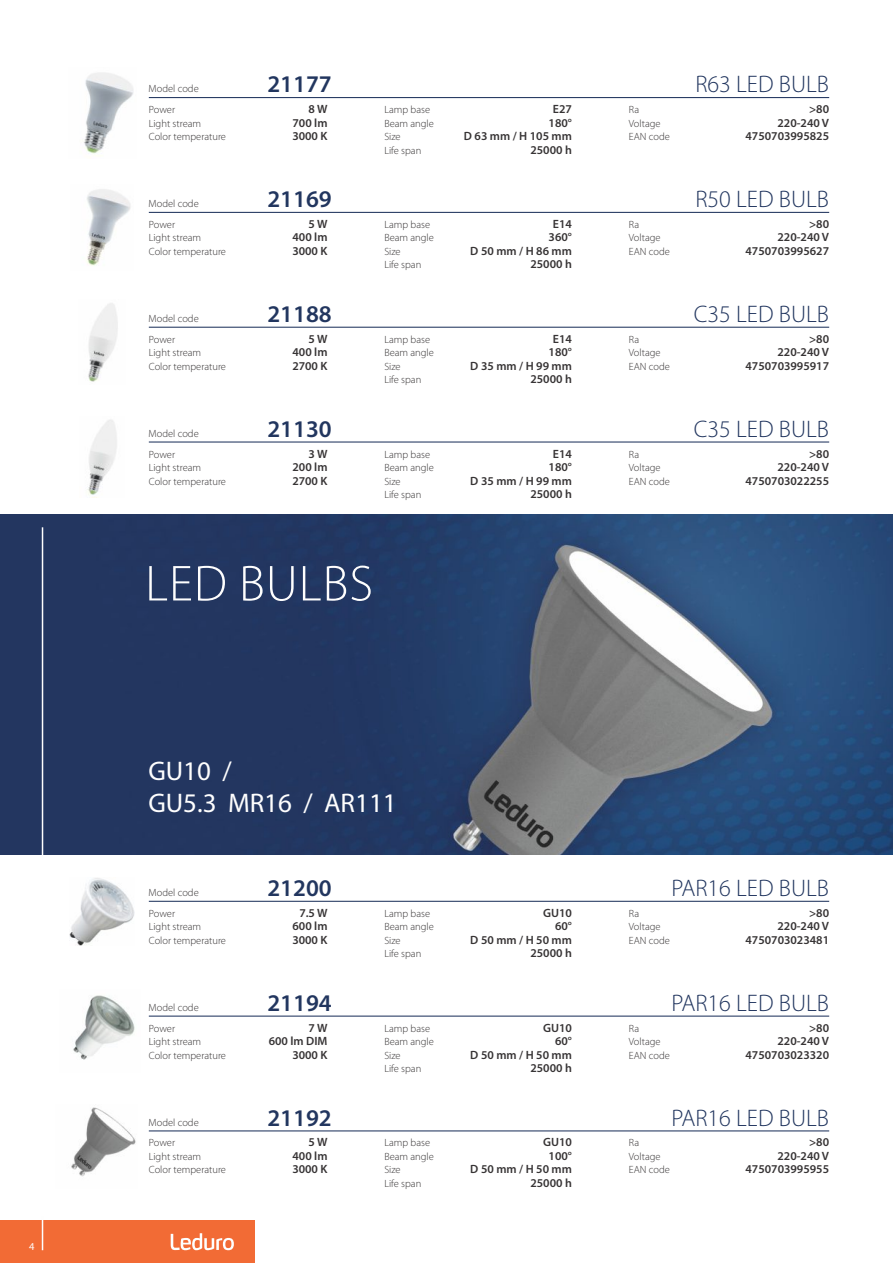
<style>
.page{position:relative;width:893px;height:1263px;background:#fff}
.page>*{position:absolute;margin:0;border:0;box-sizing:border-box;transform-origin:0 0}
.t1{font:300 51px "Myriad Pro";letter-spacing:.02em;color:#fefefe}
.t2{font:27px/32.4px "Myriad Pro";color:#fefefe}
.t3{font:300 24px "Myriad Pro";color:#22365f}
.t4{font:600 24px "Myriad Pro";color:#22365f}
.t5{font:600 12px/13.5px "Myriad Pro";color:#373435;text-align:right}
.t6{font:300 10.5px/13.5px "Myriad Pro";color:#373435}
.t7{font:10.5px "Myriad Pro";color:#fefefe}
</style>
<div class="page">
<img style="left:0;top:514px;width:893px;height:341px">
<hr style="left:42px;top:527px;width:1px;height:332px;background:#fefefe">
<hr style="left:149px;top:97px;width:680px;height:1px;background:#22365f">
<hr style="left:149px;top:212px;width:680px;height:1px;background:#22365f">
<hr style="left:149px;top:327px;width:680px;height:1px;background:#22365f">
<hr style="left:149px;top:441px;width:680px;height:2px;background:#22365f">
<img style="left:88px;top:303px;width:30px;height:79px">
<img style="left:87px;top:189px;width:44px;height:77px">
<img style="left:84px;top:72px;width:50px;height:82px">
<img style="left:87px;top:419px;width:30px;height:79px">
<hr style="left:149px;top:901px;width:680px;height:1px;background:#22365f">
<hr style="left:149px;top:1015px;width:680px;height:2px;background:#22365f">
<img style="left:73px;top:995px;width:62px;height:65px">
<hr style="left:149px;top:1130px;width:680px;height:1px;background:#22365f">
<img style="left:71px;top:1107px;width:65px;height:70px">
<div style="left:0;top:1220px;width:255px;height:43px;background:#f26b35"></div>
<svg style="left:171px;top:1233px;width:63px;height:17px"></svg>
<hr style="left:42px;top:1216px;width:1px;height:34px;background:#fefefe">
<img style="left:70px;top:878px;width:65px;height:67px">
<p class="t7" style="left:29px;top:1242px;width:7px">4</p>
<p class="t6" style="left:149px;top:83px;width:52px">Model code</p>
<h3 class="t3" style="left:695px;top:74px;width:135px">R63 LED BULB</h3>
<p class="t5" style="left:464px;top:103px;width:110px">E27<br>180°<br>D 63 mm / H 105 mm<br>25000 h</p>
<p class="t5" style="left:745px;top:103px;width:85px">&gt;80<br>220-240 V<br>4750703995825</p>
<h3 class="t4" style="left:267px;top:74px;width:66px">21177</h3>
<p class="t5" style="left:292px;top:103px;width:37px;text-align:justify;text-indent:16px">8 W 700 lm 3000 K</p>
<p class="t6" style="left:149px;top:104px;width:79px">Power<br>Light stream<br>Color temperature</p>
<p class="t6" style="left:384px;top:104px;width:51px">Lamp base<br>Beam angle<br>Size<br>Life span</p>
<p class="t6" style="left:629px;top:104px;width:43px">Ra<br>Voltage<br>EAN code</p>
<p class="t6" style="left:149px;top:198px;width:52px">Model code</p>
<h3 class="t3" style="left:695px;top:189px;width:135px">R50 LED BULB</h3>
<p class="t5" style="left:470px;top:218px;width:103px">E14<br>360°<br>D 50 mm / H 86 mm<br>25000 h</p>
<p class="t5" style="left:745px;top:218px;width:85px">&gt;80<br>220-240 V<br>4750703995627</p>
<h3 class="t4" style="left:267px;top:189px;width:66px">21169</h3>
<p class="t5" style="left:292px;top:218px;width:37px;text-align:justify;text-indent:16px">5 W 400 lm 3000 K</p>
<p class="t6" style="left:149px;top:218px;width:79px">Power<br>Light stream<br>Color temperature</p>
<p class="t6" style="left:384px;top:218px;width:51px">Lamp base<br>Beam angle<br>Size<br>Life span</p>
<p class="t6" style="left:629px;top:218px;width:43px">Ra<br>Voltage<br>EAN code</p>
<p class="t6" style="left:149px;top:313px;width:52px">Model code</p>
<h3 class="t3" style="left:694px;top:304px;width:137px">C35 LED BULB</h3>
<p class="t5" style="left:470px;top:333px;width:103px">E14<br>180°<br>D 35 mm / H 99 mm<br>25000 h</p>
<p class="t5" style="left:745px;top:333px;width:85px">&gt;80<br>220-240 V<br>4750703995917</p>
<h3 class="t4" style="left:267px;top:304px;width:66px">21188</h3>
<p class="t5" style="left:292px;top:333px;width:37px;text-align:justify;text-indent:16px">5 W 400 lm 2700 K</p>
<p class="t6" style="left:149px;top:333px;width:79px">Power<br>Light stream<br>Color temperature</p>
<p class="t6" style="left:384px;top:333px;width:51px">Lamp base<br>Beam angle<br>Size<br>Life span</p>
<p class="t6" style="left:629px;top:333px;width:43px">Ra<br>Voltage<br>EAN code</p>
<p class="t6" style="left:149px;top:427px;width:52px">Model code</p>
<h3 class="t3" style="left:694px;top:419px;width:137px">C35 LED BULB</h3>
<p class="t5" style="left:470px;top:448px;width:103px">E14<br>180°<br>D 35 mm / H 99 mm<br>25000 h</p>
<p class="t5" style="left:745px;top:448px;width:85px">&gt;80<br>220-240 V<br>4750703022255</p>
<h3 class="t4" style="left:267px;top:419px;width:66px">21130</h3>
<p class="t5" style="left:292px;top:448px;width:37px;text-align:justify;text-indent:16px">3 W 200 lm 2700 K</p>
<p class="t6" style="left:149px;top:448px;width:79px">Power<br>Light stream<br>Color temperature</p>
<p class="t6" style="left:384px;top:448px;width:51px">Lamp base<br>Beam angle<br>Size<br>Life span</p>
<p class="t6" style="left:629px;top:448px;width:43px">Ra<br>Voltage<br>EAN code</p>
<h1 class="t1" style="left:145px;top:562px;width:229px">LED BULBS</h1>
<h2 class="t2" style="left:148px;top:757px;width:250px">GU10 /<br>GU5.3 MR16 / AR111</h2>
<p class="t6" style="left:149px;top:887px;width:52px">Model code</p>
<h3 class="t3" style="left:672px;top:878px;width:159px">PAR16 LED BULB</h3>
<p class="t5" style="left:470px;top:907px;width:103px">GU10<br>60°<br>D 50 mm / H 50 mm<br>25000 h</p>
<p class="t5" style="left:745px;top:907px;width:85px">&gt;80<br>220-240 V<br>4750703023481</p>
<h3 class="t4" style="left:267px;top:878px;width:66px">21200</h3>
<p class="t5" style="left:292px;top:907px;width:37px;text-align:center">7.5 W<br>600 lm<br>3000 K</p>
<p class="t6" style="left:149px;top:907px;width:79px">Power<br>Light stream<br>Color temperature</p>
<p class="t6" style="left:384px;top:907px;width:51px">Lamp base<br>Beam angle<br>Size<br>Life span</p>
<p class="t6" style="left:629px;top:907px;width:43px">Ra<br>Voltage<br>EAN code</p>
<p class="t6" style="left:149px;top:1001px;width:52px">Model code</p>
<h3 class="t3" style="left:672px;top:993px;width:159px">PAR16 LED BULB</h3>
<p class="t5" style="left:470px;top:1022px;width:103px">GU10<br>60°<br>D 50 mm / H 50 mm<br>25000 h</p>
<p class="t5" style="left:745px;top:1022px;width:85px">&gt;80<br>220-240 V<br>4750703023320</p>
<h3 class="t4" style="left:267px;top:993px;width:66px">21194</h3>
<p class="t5" style="left:269px;top:1022px;width:60px">7 W<br>600 lm DIM<br>3000 K</p>
<p class="t6" style="left:149px;top:1022px;width:79px">Power<br>Light stream<br>Color temperature</p>
<p class="t6" style="left:384px;top:1022px;width:51px">Lamp base<br>Beam angle<br>Size<br>Life span</p>
<p class="t6" style="left:629px;top:1022px;width:43px">Ra<br>Voltage<br>EAN code</p>
<p class="t6" style="left:149px;top:1116px;width:52px">Model code</p>
<h3 class="t3" style="left:672px;top:1108px;width:159px">PAR16 LED BULB</h3>
<p class="t5" style="left:470px;top:1137px;width:103px">GU10<br>100°<br>D 50 mm / H 50 mm<br>25000 h</p>
<p class="t5" style="left:745px;top:1137px;width:85px">&gt;80<br>220-240 V<br>4750703995955</p>
<h3 class="t4" style="left:267px;top:1108px;width:66px">21192</h3>
<p class="t5" style="left:292px;top:1137px;width:37px;text-align:justify;text-indent:16px">5 W 400 lm 3000 K</p>
<p class="t6" style="left:149px;top:1137px;width:79px">Power<br>Light stream<br>Color temperature</p>
<p class="t6" style="left:384px;top:1137px;width:51px">Lamp base<br>Beam angle<br>Size<br>Life span</p>
<p class="t6" style="left:629px;top:1137px;width:43px">Ra<br>Voltage<br>EAN code</p>
</div>
